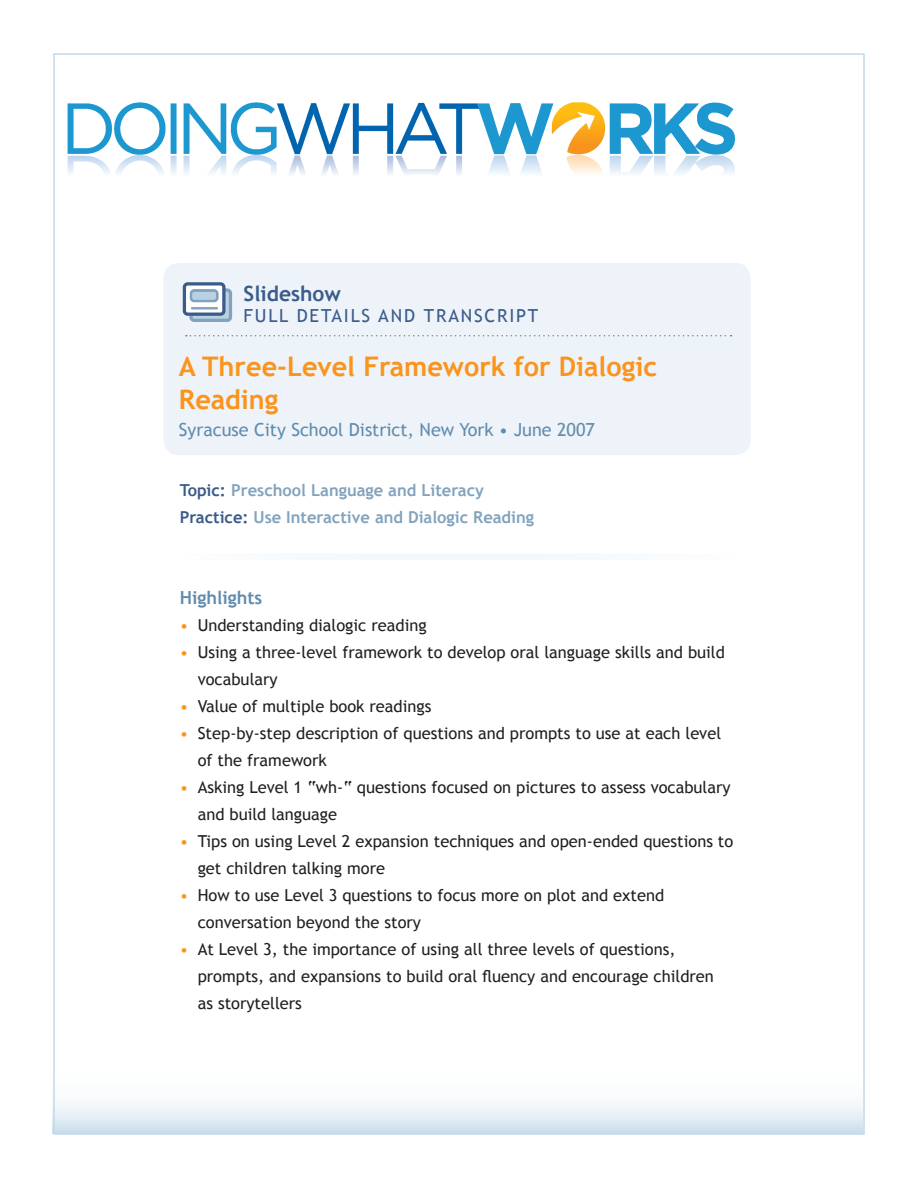
<style>
.page{position:relative;width:918px;height:1188px;background:#fff}
.page>*{position:absolute;margin:0;border:0;box-sizing:border-box;transform-origin:0 0}
.t1{font:700 27px/33px "Trebuchet MS";color:#fa941c}
.t2{font:700 21px "Trebuchet MS";color:#3b5c8a}
.t3{font:18px "Trebuchet MS";color:#618cad}
.t4{font:18px "Trebuchet MS";letter-spacing:.1em;color:#3b5c8a}
.t5{font:700 18px "Trebuchet MS";color:#618cad}
.bullet{font:16.5px/27px "Trebuchet MS";color:#231f20}
.t6{font:700 16.5px "Trebuchet MS";color:#82a3bd}
.s1{color:#3b5c8a}
.s2{color:#fa941c}
</style>
<div class="page">
<div style="left:164px;top:263px;width:587px;height:192px;background:#edf3f8;border-radius:15px"></div>
<svg style="left:56px;top:1102px;width:806px;height:30px"></svg>
<div style="left:191px;top:290px;width:39px;height:30px;background:#bad1e3;border-radius:3px"></div>
<div style="left:189px;top:288px;width:43px;height:34px;border:3px solid #82a3bd;border-radius:3px"></div>
<div style="left:184px;top:284px;width:40px;height:30px;background:#fff;border-radius:3px"></div>
<div style="left:183px;top:282px;width:43px;height:34px;border:3px solid #3b5c8a;border-radius:3px"></div>
<svg style="left:189px;top:289px;width:30px;height:21px"></svg>
<svg style="left:186px;top:335px;width:546px;height:1px"></svg>
<div style="left:175px;top:554px;width:565px;height:6px;border:2px solid #fff"></div>
<img style="left:67px;top:102px;width:668px;height:72px">
<p class="t2" style="left:244px;top:280px;width:99px">Slideshow</p>
<p class="t4" style="left:244px;top:305px;width:296px">Full Details and Transcript</p>
<p class="t1" style="left:179px;top:350px;width:480px">A Three-Level Framework for Dialogic<br>Reading</p>
<p class="t3" style="left:179px;top:419px;width:418px">Syracuse City School District, New York • June 2007</p>
<p class="t6" style="left:180px;top:480px;width:306px"><span class="s1">Topic:</span> Preschool Language and Literacy</p>
<p class="t6" style="left:180px;top:507px;width:356px"><span class="s1">Practice:</span> Use Interactive and Dialogic Reading</p>
<p class="t5" style="left:180px;top:587px;width:84px">Highlights</p>
<p class="bullet" style="left:180px;top:612px;width:249px"><span class="s2">•</span> Understanding dialogic reading</p>
<p class="bullet" style="left:198px;top:639px;width:529px;text-indent:-18px"><span class="s2">•</span> Using a three-level framework to develop oral language skills and build vocabulary</p>
<p class="bullet" style="left:180px;top:693px;width:253px"><span class="s2">•</span> Value of multiple book readings</p>
<p class="bullet" style="left:198px;top:720px;width:525px;text-indent:-18px"><span class="s2">•</span> Step-by-step description of questions and prompts to use at each level of the framework</p>
<p class="bullet" style="left:198px;top:774px;width:535px;text-indent:-18px"><span class="s2">•</span> Asking Level 1 “wh-“ questions focused on pictures to assess vocabulary and build language</p>
<p class="bullet" style="left:198px;top:828px;width:537px;text-indent:-18px"><span class="s2">•</span> Tips on using Level 2 expansion techniques and open-ended questions to get children talking more</p>
<p class="bullet" style="left:198px;top:882px;width:468px;text-indent:-18px"><span class="s2">•</span> How to use Level 3 questions to focus more on plot and extend conversation beyond the story</p>
<p class="bullet" style="left:198px;top:936px;width:518px;text-indent:-18px"><span class="s2">•</span> At Level 3, the importance of using all three levels of questions, prompts, and expansions to build oral fluency and encourage children as storytellers</p>
</div>
